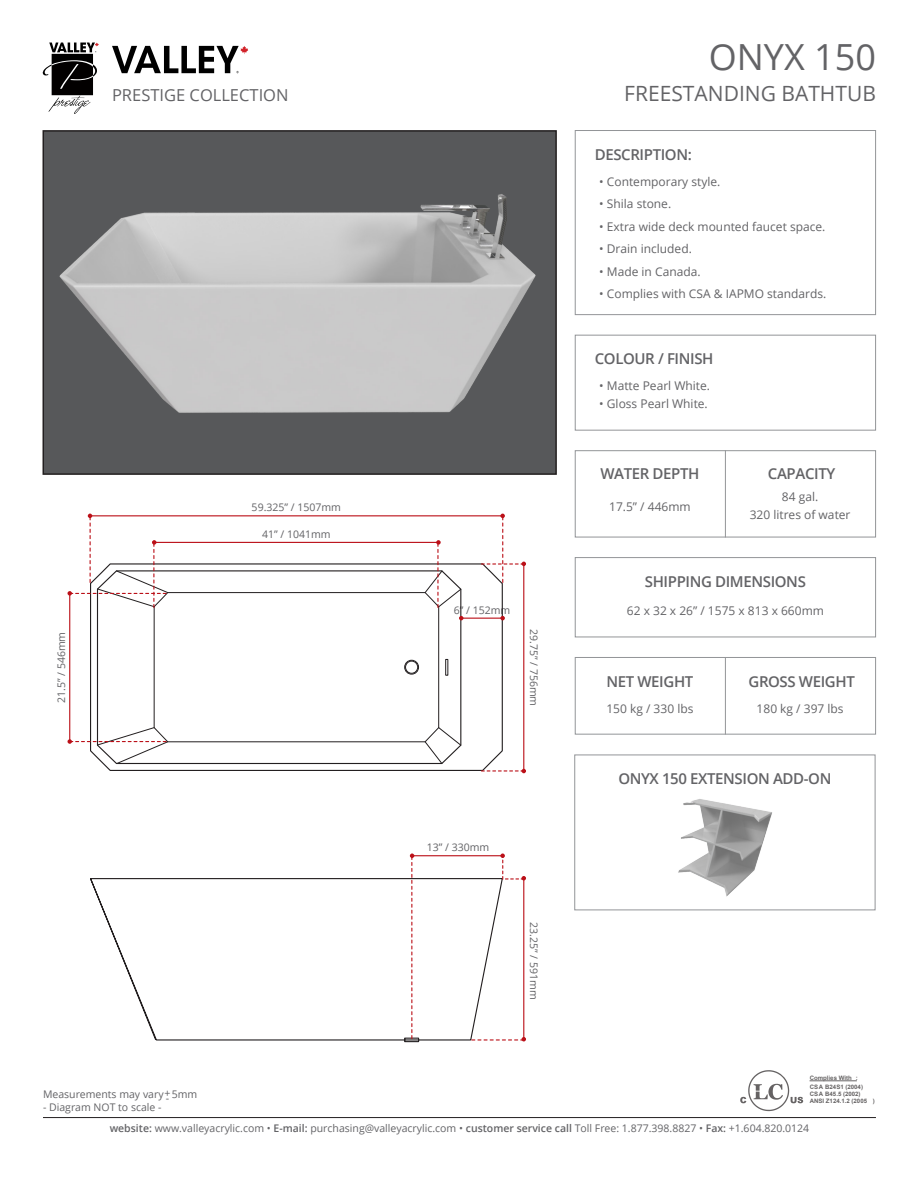
<style>
.page{position:relative;width:918px;height:1188px;background:#fff}
.page>*{position:absolute;margin:0;border:0;box-sizing:border-box;transform-origin:0 0}
.t1{font:36px "Open Sans";color:#636366}
.t2{font:21px "Open Sans";color:#636366}
.t3{font:16.5px "Open Sans";color:#636366}
.t4{font:600 15px "Open Sans";letter-spacing:-.025em;color:#636366}
.t5{font:12px "Open Sans";color:#636366}
.t6{font:10.5px "Open Sans";color:#636366}
.t7{font:700 6px/8.7px "Arial";color:#231f20}
.s1{font-weight:600}
</style>
<div class="page">
<svg style="left:740px;top:1070px;width:63px;height:41px"></svg>
<hr style="left:810px;top:1081px;width:47px;height:1px;background:#231f20">
<hr style="left:43px;top:1117px;width:833px;height:1px;background:#231f20">
<div style="left:43px;top:130px;width:514px;height:345px;background:#57585a;border:2px solid #231f20"></div>
<div style="left:575px;top:130px;width:301px;height:185px;border:1px solid #939598"></div>
<div style="left:575px;top:335px;width:301px;height:96px;border:1px solid #939598"></div>
<div style="left:575px;top:557px;width:301px;height:80px;border:1px solid #939598"></div>
<div style="left:575px;top:657px;width:301px;height:78px;border:1px solid #939598"></div>
<div style="left:575px;top:450px;width:301px;height:87px;border:1px solid #939598"></div>
<hr style="left:725px;top:657px;width:1px;height:78px;background:#939598">
<hr style="left:725px;top:450px;width:1px;height:87px;background:#939598">
<svg style="left:90px;top:563px;width:414px;height:209px"></svg>
<svg style="left:97px;top:570px;width:364px;height:194px"></svg>
<svg style="left:90px;top:878px;width:413px;height:165px"></svg>
<img style="left:59px;top:194px;width:477px;height:219px">
<hr style="left:90px;top:515px;width:413px;height:1px;background:#bb1018">
<hr style="left:461px;top:618px;width:42px;height:1px;background:#bb1018">
<svg style="left:459px;top:616px;width:5px;height:4px"></svg>
<svg style="left:500px;top:616px;width:5px;height:4px"></svg>
<hr style="left:412px;top:855px;width:91px;height:1px;background:#bb1018">
<svg style="left:410px;top:853px;width:4px;height:186px"></svg>
<hr style="left:523px;top:564px;width:1px;height:207px;background:#bb1018">
<svg style="left:482px;top:514px;width:44px;height:68px"></svg>
<svg style="left:482px;top:769px;width:44px;height:4px"></svg>
<hr style="left:523px;top:878px;width:1px;height:161px;background:#bb1018">
<svg style="left:500px;top:853px;width:26px;height:27px"></svg>
<svg style="left:472px;top:1037px;width:54px;height:4px"></svg>
<svg style="left:112px;top:46px;width:136px;height:27px"></svg>
<svg style="left:43px;top:43px;width:56px;height:71px"></svg>
<svg style="left:68px;top:514px;width:380px;height:230px"></svg>
<div style="left:574px;top:755px;width:301px;height:155px;border:1px solid #939598"></div>
<img style="left:678px;top:799px;width:94px;height:98px">
<p class="t3" style="left:112px;top:84px;width:178px">PRESTIGE COLLECTION</p>
<p class="t6" style="left:252px;top:500px;width:91px">59.325” / 1507mm</p>
<p class="t6" style="left:262px;top:527px;width:70px">41” / 1041mm</p>
<p class="t6" style="left:454px;top:603px;width:58px">6” / 152mm</p>
<p class="t6" style="left:54px;top:703px;width:73px;rotate:-90deg">21.5” / 546mm</p>
<p class="t6" style="left:541px;top:629px;width:79px;rotate:90deg">29.75” / 756mm</p>
<p class="t6" style="left:43px;top:1087px;width:156px">Measurements may vary 5mm</p>
<p class="t6" style="left:43px;top:1100px;width:120px">- Diagram NOT to scale -</p>
<p class="t6" style="left:165px;top:1086px;width:8px">+</p>
<p class="t6" style="left:166px;top:1091px;width:5px">-</p>
<p class="t6" style="left:427px;top:840px;width:64px">13” / 330mm</p>
<p class="t6" style="left:541px;top:922px;width:79px;rotate:90deg">23.25” / 591mm</p>
<p class="t1" style="left:709px;top:32px;width:169px">ONYX 150</p>
<p class="t2" style="left:624px;top:79px;width:253px">FREESTANDING BATHTUB</p>
<p class="t4" style="left:595px;top:144px;width:99px">DESCRIPTION:</p>
<p class="t5" style="left:599px;top:173px;width:123px">• Contemporary style.</p>
<p class="t5" style="left:599px;top:196px;width:73px">• Shila stone.</p>
<p class="t5" style="left:599px;top:218px;width:228px">• Extra wide deck mounted faucet space.</p>
<p class="t5" style="left:599px;top:241px;width:94px">• Drain included.</p>
<p class="t5" style="left:599px;top:263px;width:103px">• Made in Canada.</p>
<p class="t5" style="left:599px;top:286px;width:229px">• Complies with CSA &amp; IAPMO standards.</p>
<p class="t4" style="left:595px;top:348px;width:120px">COLOUR / FINISH</p>
<p class="t5" style="left:599px;top:378px;width:112px">• Matte Pearl White.</p>
<p class="t5" style="left:599px;top:396px;width:110px">• Gloss Pearl White.</p>
<p class="t4" style="left:600px;top:463px;width:101px">WATER DEPTH</p>
<p class="t5" style="left:609px;top:499px;width:83px">17.5” / 446mm</p>
<p class="t4" style="left:768px;top:463px;width:69px">CAPACITY</p>
<p class="t5" style="left:782px;top:489px;width:38px">84 gal.</p>
<p class="t5" style="left:750px;top:507px;width:102px">320 litres of water</p>
<p class="t4" style="left:645px;top:571px;width:163px">SHIPPING DIMENSIONS</p>
<p class="t5" style="left:627px;top:603px;width:199px">62 x 32 x 26” / 1575 x 813 x 660mm</p>
<p class="t4" style="left:606px;top:671px;width:88px">NET WEIGHT</p>
<p class="t5" style="left:606px;top:701px;width:89px">150 kg / 330 lbs</p>
<p class="t4" style="left:748px;top:671px;width:108px">GROSS WEIGHT</p>
<p class="t5" style="left:757px;top:701px;width:89px">180 kg / 397 lbs</p>
<p class="t4" style="left:618px;top:768px;width:215px">ONYX 150 EXTENSION ADD-ON</p>
<p class="t7" style="left:810px;top:1074px;width:55px">Complies With :<br>CSA B24S1 (2004)</p>
<p class="t7" style="left:810px;top:1090px;width:67px;line-height:7.4px">CSA B45.5 (2002)<br>ANSI Z124.1.2 (2005 )</p>
<p class="t6" style="left:110px;top:1121px;width:701px"><span class="s1">website:</span> www.valleyacrylic.com • <span class="s1">E-mail:</span> purchasing@valleyacrylic.com • <span class="s1">customer service call</span> Toll Free: 1.877.398.8827 • <span class="s1">Fax:</span> +1.604.820.0124</p>
</div>
